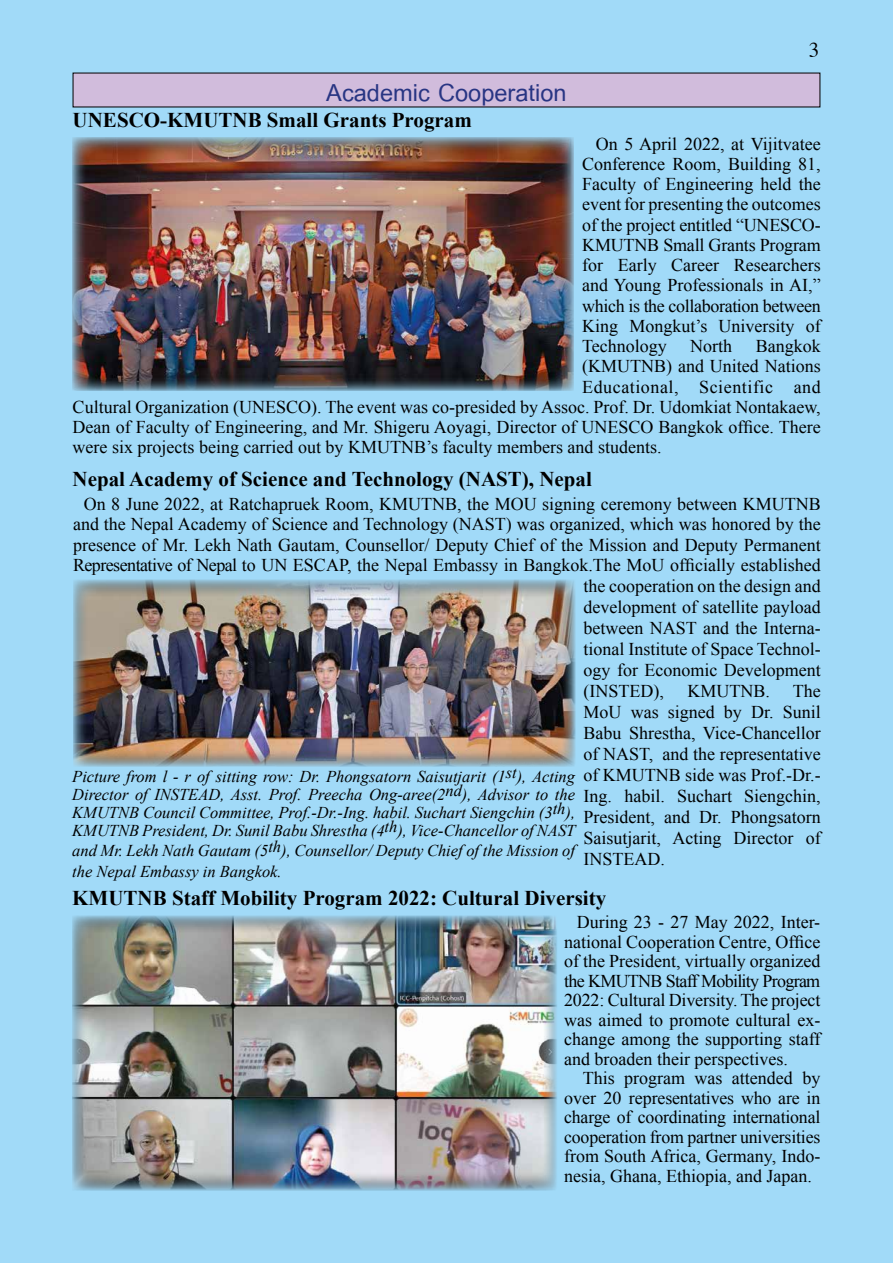
<style>
.page{position:relative;width:893px;height:1263px;background:#a1daf8}
.page>*{position:absolute;margin:0;border:0;box-sizing:border-box;transform-origin:0 0}
.t1{font:700 36px "Cordia New";color:#283583}
.t2{font:700 21px "Times New Roman";color:#000}
.t3{font:21px "Times";color:#000}
.t4{font:18px/19.5px "Times New Roman";color:#000;text-align:justify}
.t5{font:18px "Times New Roman";letter-spacing:.03em;color:#000}
.t6{font:italic 16.5px/18px "Times New Roman";color:#000;text-align:justify}
</style>
<div class="page">
<div style="left:73px;top:73px;width:747px;height:34px;background:#d1bcdc"></div>
<div style="left:71px;top:136px;width:503px;height:255px;background:#000;opacity:.5"></div>
<div style="left:71px;top:914px;width:487px;height:277px;background:#000;opacity:.5"></div>
<div style="left:72px;top:578px;width:503px;height:188px;background:#000;opacity:.5"></div>
<h1 class="t1" style="left:326px;top:71px;width:242px">Academic Cooperation</h1>
<p class="t2" style="left:73px;top:106px;width:401px">UNESCO-KMUTNB Small Grants Program</p>
<p class="t3" style="left:809px;top:31px;width:12px">3</p>
<p class="t4" style="left:582px;top:133px;width:240px;line-height:20.2px;text-indent:14px">On 5 April 2022, at Vijitvatee Conference Room, Building 81, Faculty of Engineering held the event for presenting the outcomes of the project entitled “UNESCO-KMUTNB Small Grants Program for Early Career Researchers and Young Professionals in AI,” which is the collaboration between King Mongkut’s University of Technology</p>
<p class="t4" style="left:690px;top:336px;width:43px">North</p>
<p class="t4" style="left:756px;top:336px;width:66px">Bangkok</p>
<p class="t4" style="left:582px;top:356px;width:240px">(KMUTNB) and United Nations</p>
<p class="t5" style="left:582px;top:374px;width:240px">Educational, Scientific and</p>
<p class="t4" style="left:73px;top:397px;width:749px">Cultural Organization (UNESCO). The event was co-presided by Assoc. Prof. Dr. Udomkiat Nontakaew,</p>
<p class="t4" style="left:73px;top:417px;width:749px">Dean of Faculty of Engineering, and Mr. Shigeru Aoyagi, Director of UNESCO Bangkok office. There</p>
<p class="t4" style="left:73px;top:437px;width:590px">were six projects being carried out by KMUTNB’s faculty members and students.</p>
<p class="t2" style="left:73px;top:464px;width:521px">Nepal Academy of Science and Technology (NAST), Nepal</p>
<p class="t4" style="left:84px;top:494px;width:738px">On 8 June 2022, at Ratchapruek Room, KMUTNB, the MOU signing ceremony between KMUTNB</p>
<p class="t4" style="left:73px;top:514px;width:749px">and the Nepal Academy of Science and Technology (NAST) was organized, which was honored by the</p>
<p class="t4" style="left:73px;top:534px;width:749px">presence of Mr. Lekh Nath Gautam, Counsellor/ Deputy Chief of the Mission and Deputy Permanent</p>
<p class="t4" style="left:73px;top:555px;width:749px">Representative of Nepal to UN ESCAP, the Nepal Embassy in Bangkok.The MoU officially established</p>
<p class="t4" style="left:584px;top:576px;width:239px">the cooperation on the design and</p>
<p class="t4" style="left:584px;top:597px;width:239px">development of satellite payload</p>
<p class="t4" style="left:584px;top:618px;width:239px">between NAST and the Interna-</p>
<p class="t4" style="left:584px;top:639px;width:239px">tional Institute of Space Technol-</p>
<p class="t4" style="left:584px;top:660px;width:239px">ogy for Economic Development</p>
<p class="t4" style="left:584px;top:681px;width:82px">(INSTED),</p>
<p class="t4" style="left:687px;top:681px;width:84px">KMUTNB.</p>
<p class="t4" style="left:584px;top:680px;width:239px;line-height:21px;text-indent:209px">The MoU was signed by Dr. Sunil Babu Shrestha, Vice-Chancellor of NAST, and the representative of KMUTNB side was Prof.-Dr.- Ing. habil. Suchart Siengchin, President, and Dr. Phongsatorn Saisutjarit, Acting Director of INSTEAD.</p>
<p class="t6" style="left:72px;top:767px;width:505px">Picture from l - r of sitting row: Dr. Phongsatorn Saisutjarit (1st), Acting Director of INSTEAD, Asst. Prof. Preecha Ong-aree(2nd), Advisor to the KMUTNB Council Committee, Prof.-Dr.-Ing. habil. Suchart Siengchin (3th), KMUTNB President, Dr. Sunil Babu Shrestha (4th), Vice-Chancellor of NAST</p>
<p class="t6" style="left:72px;top:840px;width:504px;line-height:20.2px">and Mr. Lekh Nath Gautam (5th), Counsellor/ Deputy Chief of the Mission of the Nepal Embassy in Bangkok.</p>
<p class="t2" style="left:72px;top:883px;width:535px">KMUTNB Staff Mobility Program 2022: Cultural Diversity</p>
<p class="t4" style="left:564px;top:912px;width:258px;text-indent:13px">During 23 - 27 May 2022, Inter&shy;national Cooperation Centre, Office of the President, virtually organized the KMUTNB Staff Mobility Program 2022: Cultural Diversity. The project was aimed to promote cultural ex&shy;change among the supporting staff and broaden their perspectives.</p>
<p class="t4" style="left:564px;top:1068px;width:258px;text-indent:19px">This program was attended by over 20 representatives who are in charge of coordinating international cooperation from partner universities from South Africa, Germany, Indo&shy;nesia, Ghana, Ethiopia, and Japan.</p>
</div>
